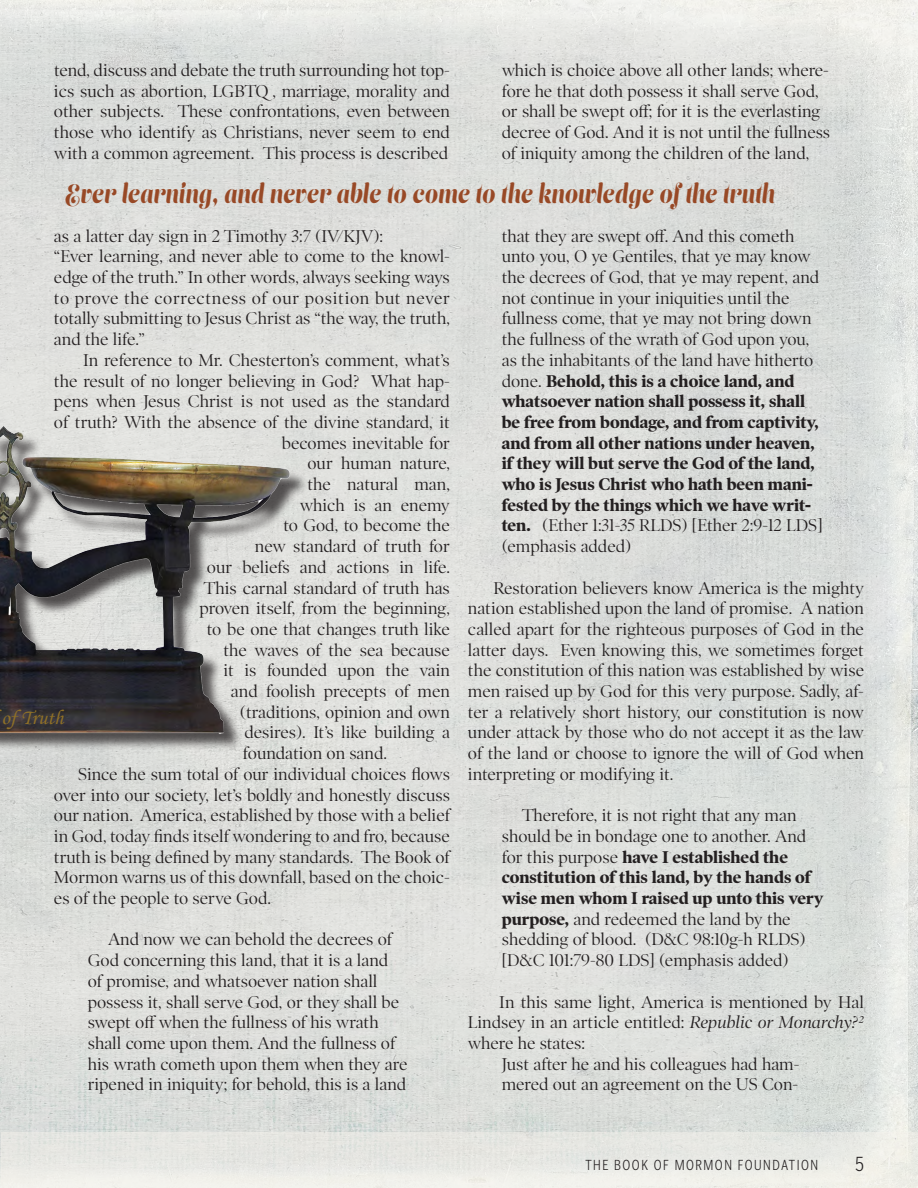
<style>
.page{position:relative;width:918px;height:1188px;background:#fff}
.page>*{position:absolute;margin:0;border:0;box-sizing:border-box;transform-origin:0 0}
.Pullout_Text{font:26.25px "Lust Script";letter-spacing:.03em;color:#984926;scale:.8 1}
.t1{font:21px "Monotype Corsiva";color:#8f7027}
.t2{font:300 21px "Poynter Gothic Text Cond";color:#231f20}
.Marlin_Text{font:17.25px/20.7px "Poynter OS Disp";color:#231f20;text-align:justify}
.Scripture_Quote_Inde{font:17.25px/20.7px "Poynter OS Disp";color:#231f20}
.t3{font:300 15px "Poynter Gothic Text Cond";letter-spacing:.1em;color:#231f20}
.s1{font-weight:700}
.s2{font-style:italic}
</style>
<div class="page">
<img style="left:0;top:0;width:918px;height:1188px">
<img style="left:0;top:384px;width:309px;height:369px">
<div style="left:1px;top:1132px;width:917px;height:56px;background:#e8e9e4"></div>
<p class="Marlin_Text" style="left:54px;top:60px;width:398px">tend, discuss and debate the truth surrounding hot top&shy;ics such as abortion, LGBTQ , marriage, morality and other subjects. These confrontations, even between those who identify as Christians, never seem to end with a common agreement. This process is described</p>
<p class="Scripture_Quote_Inde" style="left:502px;top:60px;width:329px">which is choice above all other lands; where&shy;fore he that doth possess it shall serve God, or shall be swept off; for it is the everlasting</p>
<p class="Scripture_Quote_Inde" style="left:502px;top:122px;width:330px">decree of God. And it is not until the fullness</p>
<p class="Scripture_Quote_Inde" style="left:502px;top:143px;width:309px">of iniquity among the children of the land,</p>
<p class="Pullout_Text" style="left:65px;top:177px;width:888px">Ever learning, and never able to come to the knowledge of the truth</p>
<p class="Marlin_Text" style="left:54px;top:226px;width:331px">as a latter day sign in 2 Timothy 3:7 (IV/KJV):</p>
<p class="Marlin_Text" style="left:54px;top:246px;width:398px">“Ever learning, and never able to come to the knowl&shy;edge of the truth.” In other words, always seeking ways to prove the correctness of our position but never</p>
<p class="Marlin_Text" style="left:54px;top:308px;width:398px">totally submitting to Jesus Christ as “the way, the truth, and the life.”</p>
<p class="Marlin_Text" style="left:83px;top:350px;width:368px">In reference to Mr. Chesterton’s comment, what’s</p>
<p class="Marlin_Text" style="left:54px;top:370px;width:398px">the result of no longer believing in God? What hap-</p>
<p class="Marlin_Text" style="left:54px;top:391px;width:397px">pens when Jesus Christ is not used as the standard</p>
<p class="Marlin_Text" style="left:54px;top:412px;width:398px">of truth? With the absence of the divine standard, it</p>
<p class="Marlin_Text" style="left:282px;top:433px;width:169px">becomes inevitable for</p>
<p class="Marlin_Text" style="left:307px;top:453px;width:144px">our human nature,</p>
<p class="Marlin_Text" style="left:307px;top:474px;width:144px">the natural man,</p>
<p class="Marlin_Text" style="left:300px;top:495px;width:152px">which is an enemy</p>
<p class="Marlin_Text" style="left:283px;top:515px;width:168px">to God, to become the</p>
<p class="Marlin_Text" style="left:255px;top:536px;width:196px">new standard of truth for</p>
<p class="Marlin_Text" style="left:207px;top:557px;width:245px">our beliefs and actions in life.</p>
<p class="Marlin_Text" style="left:204px;top:577px;width:248px">This carnal standard of truth has</p>
<p class="Marlin_Text" style="left:199px;top:598px;width:252px">proven itself, from the beginning,</p>
<p class="Marlin_Text" style="left:207px;top:619px;width:245px">to be one that changes truth like</p>
<p class="Marlin_Text" style="left:223px;top:640px;width:228px">the waves of the sea because</p>
<p class="Marlin_Text" style="left:223px;top:660px;width:228px">it is founded upon the vain</p>
<p class="Marlin_Text" style="left:231px;top:681px;width:221px">and foolish precepts of men</p>
<p class="Marlin_Text" style="left:240px;top:702px;width:212px">(traditions, opinion and own</p>
<p class="Marlin_Text" style="left:244px;top:722px;width:207px">desires). It’s like building a</p>
<p class="Marlin_Text" style="left:243px;top:743px;width:146px">foundation on sand.</p>
<p class="Marlin_Text" style="left:54px;top:764px;width:398px;text-indent:24px">Since the sum total of our individual choices flows over into our society, let’s boldly and honestly discuss our nation. America, established by those with a belief in God, today finds itself wondering to and fro, because truth is being defined by many standards. The Book of Mormon warns us of this downfall, based on the choic&shy;es of the people to serve God.</p>
<p class="Scripture_Quote_Inde" style="left:88px;top:929px;width:321px;text-indent:20px">And now we can behold the decrees of God concerning this land, that it is a land<br>of promise, and whatsoever nation shall possess it, shall serve God, or they shall be swept off when the fullness of his wrath shall come upon them. And the fullness of his wrath cometh upon them when they are ripened in iniquity; for behold, this is a land</p>
<p class="t1" style="left:1px;top:705px;width:64px">of Truth</p>
<p class="Scripture_Quote_Inde" style="left:502px;top:226px;width:322px">that they are swept off. And this cometh unto you, O ye Gentiles, that ye may know the decrees of God, that ye may repent, and not continue in your iniquities until the fullness come, that ye may not bring down the fullness of the wrath of God upon you, as the inhabitants of the land have hitherto done. <span class="s1">Behold, this is a choice land, and whatsoever nation shall possess it, shall be free from bondage, and from captivity, and from all other nations under heaven, if they will but serve the God of the land, who is Jesus Christ who hath been mani&shy;fested by the things which we have writ&shy;ten.</span> (Ether 1:31-35 RLDS) [Ether 2:9-12 LDS]</p>
<p class="Scripture_Quote_Inde" style="left:502px;top:536px;width:131px">(emphasis added)</p>
<p class="Marlin_Text" style="left:468px;top:577px;width:398px;text-indent:26px">Restoration believers know America is the mighty nation established upon the land of promise. A nation called apart for the righteous purposes of God in the latter days. Even knowing this, we sometimes forget the constitution of this nation was established by wise men raised up by God for this very purpose. Sadly, af&shy;ter a relatively short history, our constitution is now under attack by those who do not accept it as the law of the land or choose to ignore the will of God when interpreting or modifying it.</p>
<p class="Scripture_Quote_Inde" style="left:502px;top:805px;width:323px;text-indent:20px">Therefore, it is not right that any man should be in bondage one to another. And for this purpose <span class="s1">have I established the constitution of this land, by the hands of wise men whom I raised up unto this very purpose,</span> and redeemed the land by the shedding of blood. (D&amp;C 98:10g-h RLDS) [D&amp;C 101:79-80 LDS] (emphasis added)</p>
<p class="Marlin_Text" style="left:468px;top:991px;width:398px;text-indent:31px">In this same light, America is mentioned by Hal Lindsey in an article entitled: <span class="s2">Republic or Monarchy?² </span>where he states:</p>
<p class="Scripture_Quote_Inde" style="left:502px;top:1054px;width:299px">Just after he and his colleagues had ham&shy;mered out an agreement on the US Con-</p>
<p class="t3" style="left:585px;top:1157px;width:234px">THE BOOK OF MORMON FOUNDATION</p>
<p class="t2" style="left:855px;top:1153px;width:10px">5</p>
</div>
